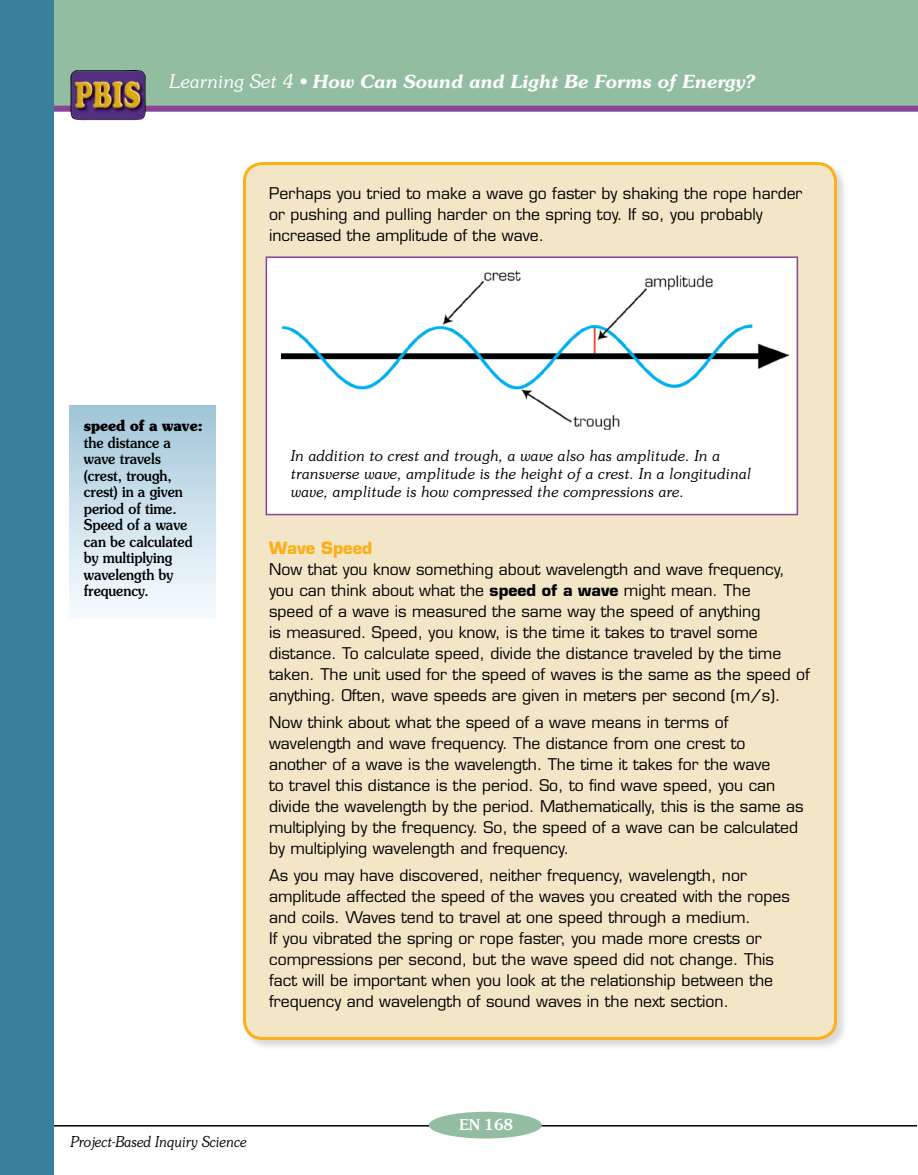
<style>
.page{position:relative;width:918px;height:1175px;background:#fff}
.page>*{position:absolute;margin:0;border:0;box-sizing:border-box;transform-origin:0 0}
.t1{font:italic 600 18px "Souvenir";letter-spacing:-.01em;color:#fff}
.t2{font:700 16.5px "Eurostile";color:#fcaf17}
.t3{font:15.75px/21px "Eurostile";color:#000}
.t4{font:italic 300 15px/18px "Souvenir";color:#000}
.t5{font:500 15px/16.5px "Souvenir";color:#000;scale:.9 1}
.t6{font:italic 300 15px "Souvenir";color:#000;scale:.9 1}
.t7{font:700 15px "Souvenir";color:#000;scale:.9 1}
.t8{font:500 15px "Souvenir";color:#fff}
.s1{font-weight:300;font-size:18.75px}
.s2{font-weight:700}
</style>
<div class="page">
<div style="left:0;top:0;width:918px;height:109px;background:#92bda1"></div>
<div style="left:14px;top:106px;width:904px;height:6px;background:#89449a"></div>
<img style="left:70px;top:70px;width:77px;height:51px">
<hr style="left:0;top:1125px;width:917px;height:1px;background:#000">
<div style="left:0;top:0;width:54px;height:1174px;background:#38819d"></div>
<div style="left:429px;top:1111px;width:113px;height:27px;background:#92bda1;border-radius:50%"></div>
<div style="left:242px;top:161px;width:612px;height:907px;background:#000;opacity:.15"></div>
<div style="left:244px;top:164px;width:592px;height:874px;background:#f3e6c7;border-radius:18px"></div>
<div style="left:243px;top:162px;width:594px;height:878px;border:3px solid #fcaf17;border-radius:18px"></div>
<div style="left:266px;top:257px;width:531px;height:257px;background:#fff"></div>
<img style="left:281px;top:270px;width:507px;height:159px">
<div style="left:266px;top:256px;width:532px;height:259px;border:2px solid #89449a"></div>
<div style="left:69px;top:406px;width:147px;height:211px;background:linear-gradient(to bottom,#a1c6d9,#f8fdff)"></div>
<p class="t1" style="left:169px;top:70px;width:587px"><span class="s1">Learning Set 4</span> • How Can Sound and Light Be Forms of Energy?</p>
<p class="t3" style="left:269px;top:183px;width:535px">Perhaps you tried to make a wave go faster by shaking the rope harder or pushing and pulling harder on the spring toy. If so, you probably increased the amplitude of the wave.</p>
<p class="t7" style="left:84px;top:416px;width:133px">speed of a wave:</p>
<p class="t5" style="left:84px;top:434px;width:122px">the distance a wave travels (crest, trough, crest) in a given period of time.<br>Speed of a wave can be calculated by multiplying wavelength by frequency.</p>
<p class="t4" style="left:291px;top:446px;width:462px">In addition to crest and trough, a wave also has amplitude. In a transverse wave, amplitude is the height of a crest. In a longitudinal wave, amplitude is how compressed the compressions are.</p>
<p class="t2" style="left:269px;top:538px;width:105px">Wave Speed</p>
<p class="t3" style="left:269px;top:559px;width:542px">Now that you know something about wavelength and wave frequency, you can think about what the <span class="s2">speed of a wave</span> might mean. The<br>speed of a wave is measured the same way the speed of anything<br>is measured. Speed, you know, is the time it takes to travel some distance. To calculate speed, divide the distance traveled by the time taken. The unit used for the speed of waves is the same as the speed of anything. Often, wave speeds are given in meters per second (m/s).</p>
<p class="t3" style="left:269px;top:712px;width:536px">Now think about what the speed of a wave means in terms of wavelength and wave frequency. The distance from one crest to another of a wave is the wavelength. The time it takes for the wave<br>to travel this distance is the period. So, to find wave speed, you can divide the wavelength by the period. Mathematically, this is the same as multiplying by the frequency. So, the speed of a wave can be calculated by multiplying wavelength and frequency.</p>
<p class="t3" style="left:269px;top:865px;width:522px">As you may have discovered, neither frequency, wavelength, nor amplitude affected the speed of the waves you created with the ropes and coils. Waves tend to travel at one speed through a medium.<br>If you vibrated the spring or rope faster, you made more crests or compressions per second, but the wave speed did not change. This fact will be important when you look at the relationship between the frequency and wavelength of sound waves in the next section.</p>
<p class="t6" style="left:70px;top:1132px;width:198px">Project-Based Inquiry Science</p>
<p class="t8" style="left:460px;top:1116px;width:55px">EN 168</p>
</div>
